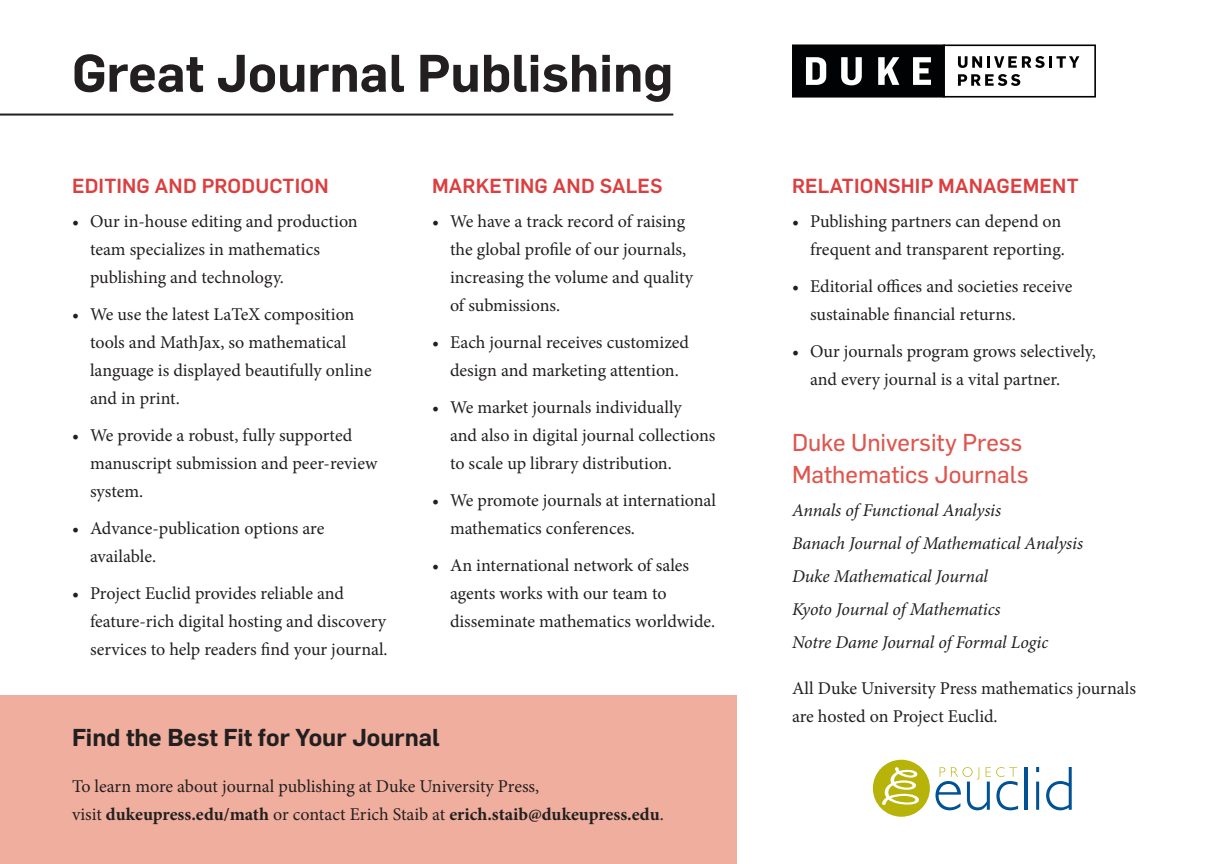
<style>
.page{position:relative;width:1224px;height:864px;background:#fff}
.page>*{position:absolute;margin:0;border:0;box-sizing:border-box;transform-origin:0 0}
.t1{font:600 51.8px "Flama";color:#231f20}
.t2{font:24px/32px "Flama Basic";color:#de564d}
.t3{font:600 24px "Flama";color:#231f20}
.t4{font:500 20px "Flama";letter-spacing:.01em;color:#db3f40}
.t5{font:18px/28px "Minion Pro";color:#231f20}
.t6{font:italic 18px/33px "Minion Pro";letter-spacing:-.01em;color:#231f20}
.s1{font-weight:700}
</style>
<div class="page">
<hr style="left:0;top:114px;width:673px;height:2px;background:#231f20">
<div style="left:0;top:695px;width:736px;height:169px;background:#f0af9e"></div>
<div style="left:873px;top:760px;width:57px;height:57px;background:#b8b309;border-radius:50%"></div>
<svg style="left:882px;top:767px;width:37px;height:38px"></svg>
<svg style="left:935px;top:767px;width:83px;height:43px"></svg>
<hr style="left:1024px;top:767px;width:3px;height:43px;background:#005294">
<hr style="left:1036px;top:782px;width:3px;height:28px;background:#005294">
<svg style="left:1036px;top:767px;width:3px;height:5px"></svg>
<svg style="left:1046px;top:767px;width:26px;height:43px"></svg>
<div style="left:792px;top:44px;width:153px;height:54px;background:#010203"></div>
<svg style="left:943px;top:44px;width:153px;height:54px"></svg>
<svg style="left:806px;top:57px;width:20px;height:28px"></svg>
<svg style="left:841px;top:57px;width:21px;height:28px"></svg>
<svg style="left:878px;top:57px;width:21px;height:28px"></svg>
<svg style="left:913px;top:57px;width:18px;height:28px"></svg>
<h1 class="t1" style="left:72px;top:34px;width:603px">Great Journal Publishing</h1>
<p class="t4" style="left:72px;top:171px;width:258px">EDITING AND PRODUCTION</p>
<p class="t5" style="left:90px;top:207px;width:269px;text-indent:-18px">• Our in-house editing and production team specializes in mathematics publishing and technology.</p>
<p class="t5" style="left:90px;top:300px;width:283px;text-indent:-18px">• We use the latest LaTeX composition tools and MathJax, so mathematical language is displayed beautifully online and in print.</p>
<p class="t5" style="left:90px;top:421px;width:289px;text-indent:-18px">• We provide a robust, fully supported manuscript submission and peer-review system.</p>
<p class="t5" style="left:90px;top:514px;width:236px;text-indent:-18px">• Advance-publication options are available.</p>
<p class="t5" style="left:90px;top:579px;width:299px;text-indent:-18px">• Project Euclid provides reliable and feature-rich digital hosting and discovery services to help readers find your journal.</p>
<p class="t4" style="left:432px;top:171px;width:232px">MARKETING AND SALES</p>
<p class="t5" style="left:450px;top:207px;width:245px;text-indent:-18px">• We have a track record of raising the global profile of our journals, increasing the volume and quality of submissions.</p>
<p class="t5" style="left:432px;top:328px;width:259px;text-align:center">• Each journal receives customized design and marketing attention.</p>
<p class="t5" style="left:450px;top:393px;width:267px;text-indent:-18px">• We market journals individually<br>and also in digital journal collections to scale up library distribution.</p>
<p class="t5" style="left:450px;top:486px;width:268px;text-indent:-18px">• We promote journals at international mathematics conferences.</p>
<p class="t5" style="left:450px;top:551px;width:267px;text-indent:-18px">• An international network of sales agents works with our team to disseminate mathematics worldwide.</p>
<h2 class="t3" style="left:72px;top:720px;width:369px">Find the Best Fit for Your Journal</h2>
<p class="t5" style="left:72px;top:772px;width:593px">To learn more about journal publishing at Duke University Press,<br>visit <span class="s1">dukeupress.edu/math</span> or contact Erich Staib at <span class="s1">erich.staib@dukeupress.edu</span>.</p>
<p class="t4" style="left:792px;top:171px;width:288px">RELATIONSHIP MANAGEMENT</p>
<p class="t5" style="left:792px;top:207px;width:274px;text-align:right">• Publishing partners can depend on frequent and transparent reporting.</p>
<p class="t5" style="left:810px;top:272px;width:264px;text-indent:-18px">• Editorial offices and societies receive sustainable financial returns.</p>
<p class="t5" style="left:810px;top:337px;width:287px;text-indent:-18px">• Our journals program grows selectively, and every journal is a vital partner.</p>
<h2 class="t2" style="left:792px;top:425px;width:238px">Duke University Press<br>Mathematics Journals</h2>
<p class="t6" style="left:792px;top:494px;width:293px">Annals of Functional Analysis<br>Banach Journal of Mathematical Analysis<br>Duke Mathematical Journal<br>Kyoto Journal of Mathematics<br>Notre Dame Journal of Formal Logic</p>
<p class="t5" style="left:792px;top:675px;width:345px">All Duke University Press mathematics journals are hosted on Project Euclid.</p>
</div>
